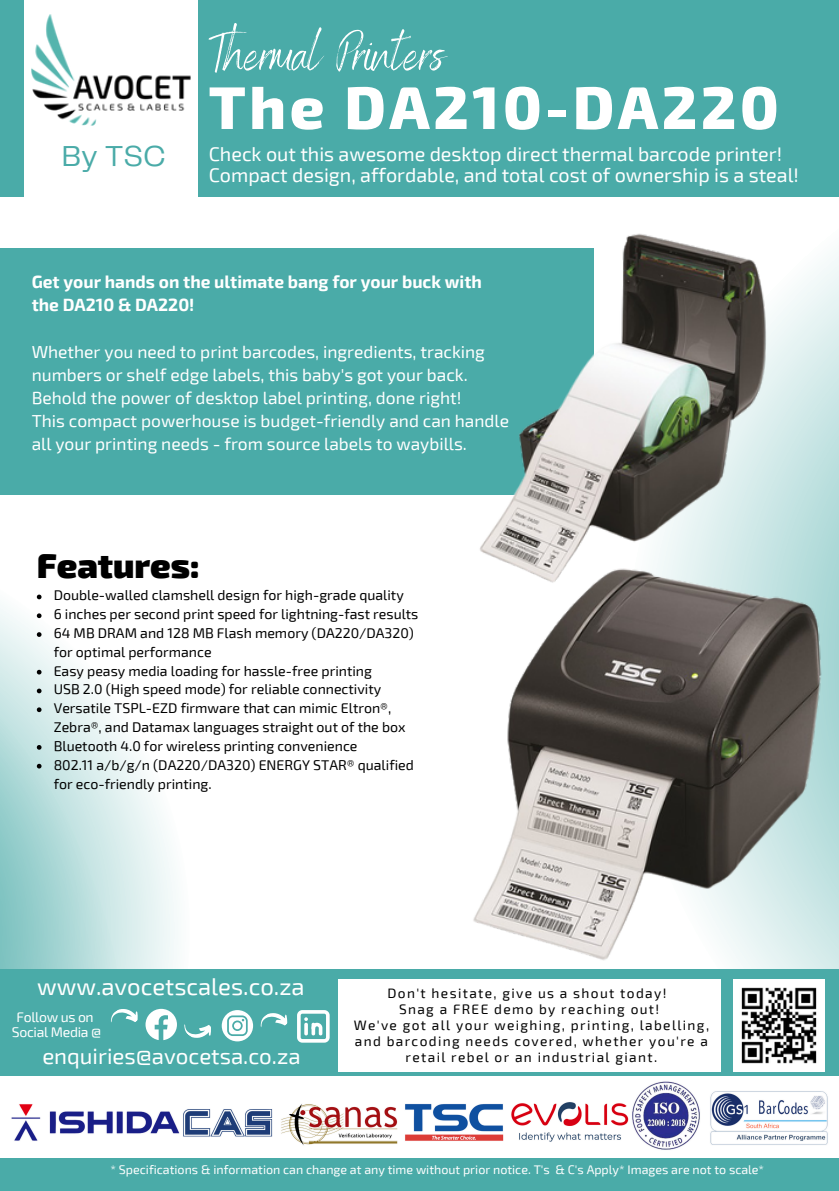
<style>
.page{position:relative;width:839px;height:1191px;background:#fff}
.page>*{position:absolute;margin:0;border:0;box-sizing:border-box;transform-origin:0 0}
.t1{font:800 60.2px "Exo 2";letter-spacing:.06em;color:#fff}
.t2{font:53.6px "Benedict";color:#fff}
.t3{font:900 34.8px "Exo 2";color:#000}
.t4{font:30px "Telegraf";color:#4aaba8}
.t5{font:23.8px "Exo 2";color:#fff}
.t6{font:22.2px "Exo 2";color:#fff}
.t7{font:19.8px/21px "Exo 2";color:#fff}
.t8{font:17.4px/23.2px "Exo 2";color:#fff}
.t9{font:700 17.4px/23.2px "Exo 2";color:#fff}
.t10{font:14.2px/18.8px "Exo 2";color:#000}
.t11{font:14px "Exo 2";letter-spacing:-.02em;color:#fff}
.t12{font:13.6px/16px "Exo 2";letter-spacing:.1em;color:#000;text-align:center}
.t13{font:12.4px "Exo 2";color:#fff}
</style>
<div class="page">
<svg style="left:811px;top:257px;width:27px;height:308px;background:#cde7e7"></svg>
<svg style="left:0;top:594px;width:273px;height:376px"></svg>
<div style="left:0;top:0;width:838px;height:197px;background:#4aaba8"></div>
<div style="left:24px;top:0;width:174px;height:271px;background:#fff"></div>
<div style="left:0;top:970px;width:838px;height:221px;background:#4aaba8"></div>
<div style="left:0;top:248px;width:593px;height:247px;background:#4aaba8"></div>
<svg style="left:297px;top:1010px;width:32px;height:33px"></svg>
<svg style="left:111px;top:1008px;width:100px;height:33px"></svg>
<svg style="left:222px;top:1010px;width:66px;height:31px"></svg>
<img style="left:32px;top:14px;width:159px;height:111px">
<img style="left:733px;top:980px;width:91px;height:91px">
<div style="left:338px;top:979px;width:383px;height:93px;background:#fff"></div>
<img style="left:0;top:1076px;width:838px;height:81px">
<img style="left:480px;top:233px;width:331px;height:332px">
<img style="left:436px;top:565px;width:402px;height:405px">
<svg style="left:37px;top:595px;width:5px;height:4px"></svg>
<svg style="left:37px;top:613px;width:5px;height:5px"></svg>
<svg style="left:37px;top:632px;width:5px;height:5px"></svg>
<svg style="left:37px;top:670px;width:5px;height:5px"></svg>
<svg style="left:37px;top:689px;width:5px;height:4px"></svg>
<svg style="left:37px;top:707px;width:5px;height:5px"></svg>
<svg style="left:37px;top:745px;width:5px;height:5px"></svg>
<svg style="left:37px;top:764px;width:5px;height:5px"></svg>
<p class="t2" style="left:209px;top:19px;width:237px">Thermal Printers</p>
<p class="t4" style="left:62px;top:143px;width:106px">By TSC</p>
<p class="t1" style="left:209px;top:68px;width:571px">The DA210-DA220</p>
<p class="t7" style="left:209px;top:143px;width:591px">Check out this awesome desktop direct thermal barcode printer!<br>Compact design, affordable, and total cost of ownership is a steal!</p>
<p class="t9" style="left:32px;top:269px;width:452px">Get your hands on the ultimate bang for your buck with the DA210 &amp; DA220!</p>
<p class="t8" style="left:32px;top:339px;width:455px">Whether you need to print barcodes, ingredients, tracking numbers or shelf edge labels, this baby's got your back.<br>Behold the power of desktop label printing, done right!</p>
<p class="t8" style="left:32px;top:408px;width:479px">This compact powerhouse is budget-friendly and can handle all your printing needs - from source labels to waybills.</p>
<p class="t3" style="left:37px;top:542px;width:164px">Features:</p>
<p class="t10" style="left:54px;top:585px;width:351px">Double-walled clamshell design for high-grade quality</p>
<p class="t10" style="left:54px;top:604px;width:366px">6 inches per second print speed for lightning-fast results</p>
<p class="t10" style="left:54px;top:623px;width:362px">64 MB DRAM and 128 MB Flash memory (DA220/DA320) for optimal performance</p>
<p class="t10" style="left:54px;top:661px;width:320px">Easy peasy media loading for hassle-free printing</p>
<h5 class="t10" style="left:54px;top:679px;width:329px">USB 2.0 (High speed mode) for reliable connectivity</h5>
<p class="t10" style="left:54px;top:698px;width:353px">Versatile TSPL-EZD firmware that can mimic Eltron®,<br>Zebra®, and Datamax languages straight out of the box</p>
<p class="t10" style="left:54px;top:736px;width:305px">Bluetooth 4.0 for wireless printing convenience</p>
<p class="t10" style="left:54px;top:755px;width:361px">802.11 a/b/g/n (DA220/DA320) ENERGY STAR® qualified for eco-friendly printing.</p>
<p class="t5" style="left:37px;top:971px;width:269px">www.avocetscales.co.za</p>
<h2 class="t11" style="left:16px;top:1008px;width:79px">Follow us on</h2>
<h1 class="t11" style="left:12px;top:1023px;width:91px">Social Media @</h1>
<h3 class="t6" style="left:42px;top:1042px;width:260px">enquiries@avocetsa.co.za</h3>
<p class="t12" style="left:387px;top:985px;width:280px">Don't hesitate, give us a shout today!</p>
<p class="t12" style="left:399px;top:1001px;width:262px">Snag a FREE demo by reaching out!</p>
<p class="t12" style="left:354px;top:1017px;width:357px">We've got all your weighing, printing, labelling, and barcoding needs covered, whether you're a retail rebel or an industrial giant.</p>
<p class="t13" style="left:111px;top:1162px;width:655px">* Specifications &amp; information can change at any time without prior notice. T's &amp; C's Apply* Images are not to scale*</p>
</div>
